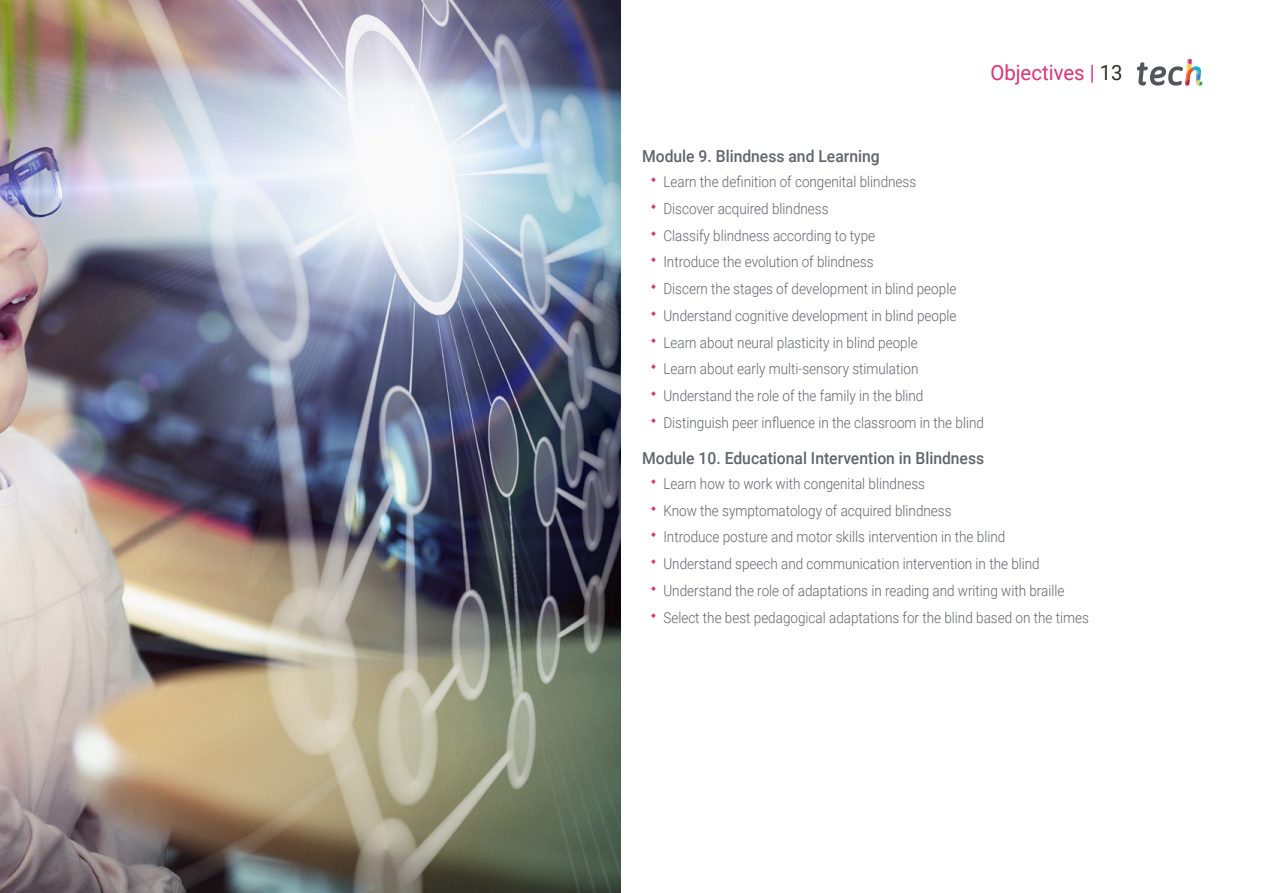
<style>
.page{position:relative;width:1263px;height:893px;background:#fff}
.page>*{position:absolute;margin:0;border:0;box-sizing:border-box;transform-origin:0 0}
.t1{font:21px "Roboto";color:#df3174}
.t2{font:500 16.5px "Roboto";color:#61646a;scale:.95 1}
.t3{font:300 15px/26.7px "Roboto";color:#61646a;scale:.9 1}
.s1{color:#312e20}
</style>
<div class="page">
<svg style="left:1137px;top:59px;width:65px;height:27px"></svg>
<img style="left:0;top:0;width:621px;height:893px">
<h1 class="t1" style="left:990px;top:57px;width:134px">Objectives | <span class="s1">13</span></h1>
<p class="t2" style="left:642px;top:145px;width:251px">Module 9. Blindness and Learning</p>
<p class="t3" style="left:663px;top:168px;width:358px">Learn the definition of congenital blindness<br>Discover acquired blindness<br>Classify blindness according to type<br>Introduce the evolution of blindness<br>Discern the stages of development in blind people Understand cognitive development in blind people Learn about neural plasticity in blind people<br>Learn about early multi-sensory stimulation Understand the role of the family in the blind Distinguish peer influence in the classroom in the blind</p>
<p class="t2" style="left:642px;top:447px;width:362px">Module 10. Educational Intervention in Blindness</p>
<p class="t3" style="left:663px;top:470px;width:474px">Learn how to work with congenital blindness<br>Know the symptomatology of acquired blindness<br>Introduce posture and motor skills intervention in the blind<br>Understand speech and communication intervention in the blind Understand the role of adaptations in reading and writing with braille Select the best pedagogical adaptations for the blind based on the times</p>
</div>
